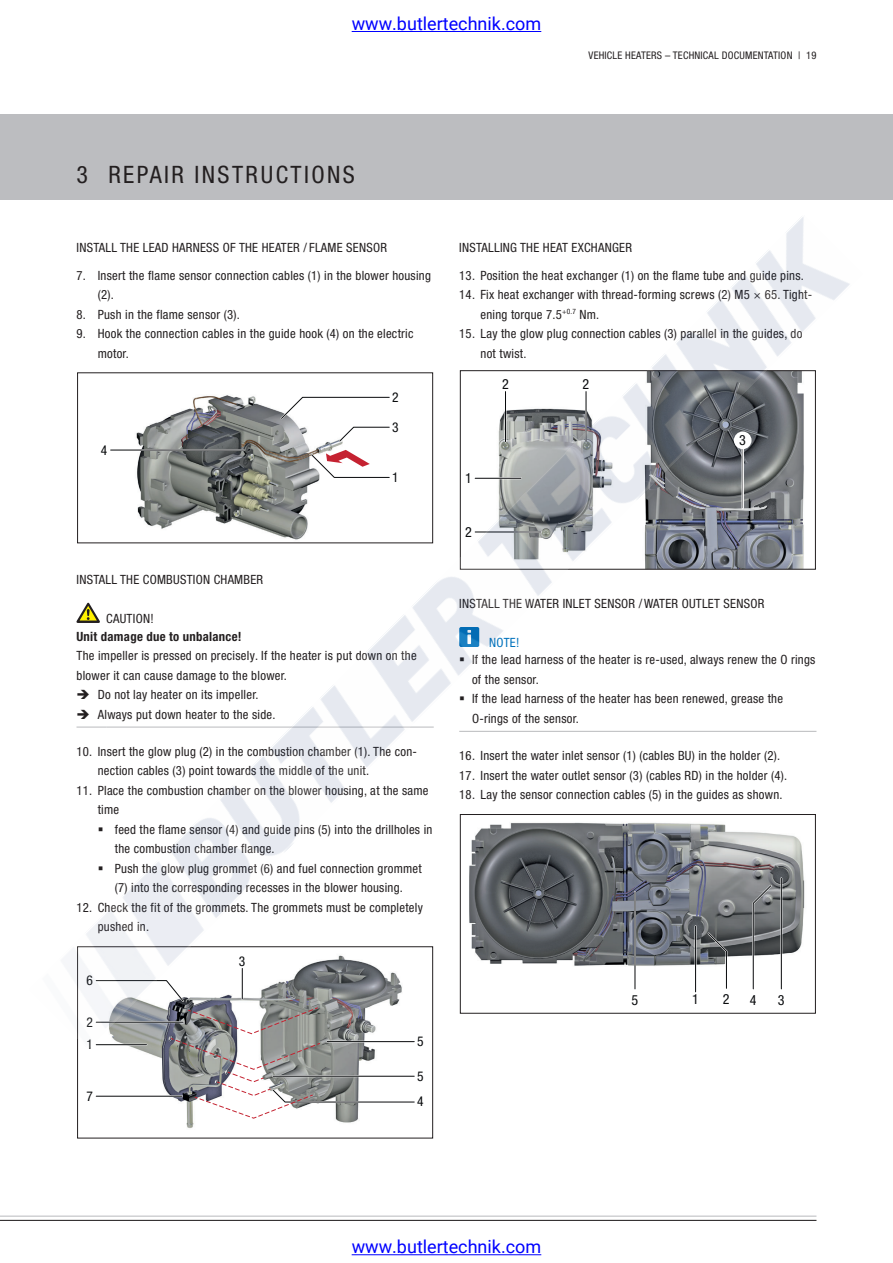
<style>
.page{position:relative;width:893px;height:1263px;background:#fff}
.page>*{position:absolute;margin:0;border:0;box-sizing:border-box;transform-origin:0 0}
.t1{font:condensed 24px "Helvetica Neue LTW1 G";letter-spacing:.1em;color:#231f20}
.t2{font:18px "Roboto";color:#00f}
.t3{font:condensed 13.95px "Helvetica Neue";color:#080a0c}
.t4{font:condensed 13.95px "Helvetica Neue";color:#090b0d}
.t5{font:condensed 13.5px "Helvetica Neue";color:#080a0c}
.t6{font:condensed 13.5px "Helvetica Neue";color:#090b0d}
.t7{font:condensed 12.75px/19.5px "Helvetica Neue LTW1 G";letter-spacing:.02em;color:#231f20}
.t8{font:700 condensed 12.75px "Helvetica Neue LTW1 G";letter-spacing:.02em;color:#231f20}
.t9{font:condensed 12.75px "Helvetica Neue LTW1 G";color:#0072bc}
.t10{font:condensed 10.5px "Helvetica Neue LTW1 G";letter-spacing:.02em;color:#231f20}
</style>
<div class="page">
<div style="left:0;top:115px;width:893px;height:85px;background:#bcbdc0"></div>
<hr style="left:0;top:1216px;width:816px;height:1px;background:#bcbdc0">
<hr style="left:0;top:1220px;width:816px;height:1px;background:#231f20">
<svg style="left:95px;top:1048px;width:320px;height:71px"></svg>
<hr style="left:352px;top:31px;width:189px;height:1px;background:#00f">
<hr style="left:352px;top:1254px;width:189px;height:1px;background:#00f">
<img style="left:64px;top:217px;width:786px;height:831px">
<svg style="left:78px;top:690px;width:11px;height:9px"></svg>
<svg style="left:78px;top:709px;width:11px;height:10px"></svg>
<svg style="left:99px;top:827px;width:4px;height:4px"></svg>
<svg style="left:99px;top:866px;width:4px;height:4px"></svg>
<svg style="left:460px;top:658px;width:4px;height:4px"></svg>
<svg style="left:460px;top:697px;width:4px;height:4px"></svg>
<h2 class="t2" style="left:352px;top:11px;width:191px">www.butlertechnik.com</h2>
<h1 class="t1" style="left:76px;top:166px;width:280px">3 REPAIR INSTRUCTIONS</h1>
<p class="t10" style="left:589px;top:51px;width:229px">VEHICLE HEATERS – TECHNICAL DOCUMENTATION | 19</p>
<p class="t7" style="left:76px;top:238px;width:312px">INSTALL THE LEAD HARNESS OF THE HEATER / FLAME SENSOR</p>
<p class="t7" style="left:98px;top:266px;width:335px;text-indent:-21px">7. Insert the flame sensor connection cables (1) in the blower housing (2).</p>
<p class="t7" style="left:76px;top:305px;width:165px">8. Push in the flame sensor (3).</p>
<p class="t7" style="left:98px;top:325px;width:317px;text-indent:-21px">9. Hook the connection cables in the guide hook (4) on the electric motor.</p>
<p class="t6" style="left:392px;top:392px;width:8px">2</p>
<p class="t6" style="left:392px;top:422px;width:8px">3</p>
<p class="t6" style="left:101px;top:445px;width:8px">4</p>
<p class="t6" style="left:392px;top:472px;width:8px">1</p>
<p class="t7" style="left:76px;top:571px;width:188px">INSTALL THE COMBUSTION CHAMBER</p>
<p class="t7" style="left:106px;top:610px;width:49px">CAUTION!</p>
<p class="t8" style="left:76px;top:631px;width:167px">Unit damage due to unbalance!</p>
<p class="t7" style="left:76px;top:647px;width:342px">The impeller is pressed on precisely. If the heater is put down on the</p>
<p class="t7" style="left:76px;top:666px;width:212px">blower it can cause damage to the blower.</p>
<p class="t7" style="left:98px;top:686px;width:162px">Do not lay heater on its impeller.</p>
<p class="t7" style="left:98px;top:705px;width:179px">Always put down heater to the side.</p>
<p class="t7" style="left:98px;top:743px;width:321px;text-indent:-21px">10. Insert the glow plug (2) in the combustion chamber (1). The con&shy;nection cables (3) point towards the middle of the unit.</p>
<p class="t7" style="left:98px;top:782px;width:332px;text-indent:-21px">11. Place the combustion chamber on the blower housing, at the same time</p>
<p class="t7" style="left:115px;top:821px;width:319px">feed the flame sensor (4) and guide pins (5) into the drillholes in the combustion chamber flange.<br>Push the glow plug grommet (6) and fuel connection grommet (7) into the corresponding recesses in the blower housing.</p>
<p class="t7" style="left:98px;top:899px;width:327px;text-indent:-21px">12. Check the fit of the grommets. The grommets must be completely pushed in.</p>
<p class="t5" style="left:86px;top:975px;width:8px">6</p>
<p class="t5" style="left:86px;top:1017px;width:8px">2</p>
<p class="t5" style="left:86px;top:1040px;width:8px">1</p>
<p class="t5" style="left:86px;top:1091px;width:8px">7</p>
<p class="t5" style="left:239px;top:957px;width:8px">3</p>
<p class="t5" style="left:417px;top:1037px;width:8px">5</p>
<p class="t5" style="left:417px;top:1071px;width:8px">5</p>
<p class="t5" style="left:417px;top:1097px;width:8px">4</p>
<p class="t7" style="left:459px;top:238px;width:174px">INSTALLING THE HEAT EXCHANGER</p>
<p class="t7" style="left:459px;top:266px;width:346px">13. Position the heat exchanger (1) on the flame tube and guide pins.</p>
<p class="t7" style="left:480px;top:286px;width:333px;text-indent:-21px">14. Fix heat exchanger with thread-forming screws (2) M5 × 65. Tight&shy;ening torque 7.5<sup>+0.7</sup> Nm.</p>
<p class="t7" style="left:480px;top:325px;width:323px;text-indent:-21px">15. Lay the glow plug connection cables (3) parallel in the guides, do not twist.</p>
<p class="t3" style="left:502px;top:379px;width:8px">2</p>
<p class="t3" style="left:582px;top:379px;width:8px">2</p>
<p class="t3" style="left:465px;top:473px;width:8px">1</p>
<p class="t3" style="left:465px;top:527px;width:8px">2</p>
<p class="t3" style="left:739px;top:435px;width:8px">3</p>
<p class="t7" style="left:459px;top:595px;width:307px">INSTALL THE WATER INLET SENSOR / WATER OUTLET SENSOR</p>
<p class="t9" style="left:489px;top:638px;width:32px">NOTE!</p>
<p class="t7" style="left:472px;top:651px;width:345px">If the lead harness of the heater is re-used, always renew the O rings of the sensor.<br>If the lead harness of the heater has been renewed, grease the O-rings of the sensor.</p>
<p class="t7" style="left:459px;top:747px;width:322px">16. Insert the water inlet sensor (1) (cables BU) in the holder (2).</p>
<p class="t7" style="left:459px;top:767px;width:329px">17. Insert the water outlet sensor (3) (cables RD) in the holder (4).</p>
<p class="t7" style="left:459px;top:786px;width:325px">18. Lay the sensor connection cables (5) in the guides as shown.</p>
<p class="t4" style="left:631px;top:995px;width:8px">5</p>
<p class="t4" style="left:692px;top:994px;width:8px">1</p>
<p class="t4" style="left:723px;top:994px;width:8px">2</p>
<p class="t4" style="left:750px;top:995px;width:8px">4</p>
<p class="t4" style="left:778px;top:995px;width:8px">3</p>
<h2 class="t2" style="left:352px;top:1234px;width:191px">www.butlertechnik.com</h2>
</div>
